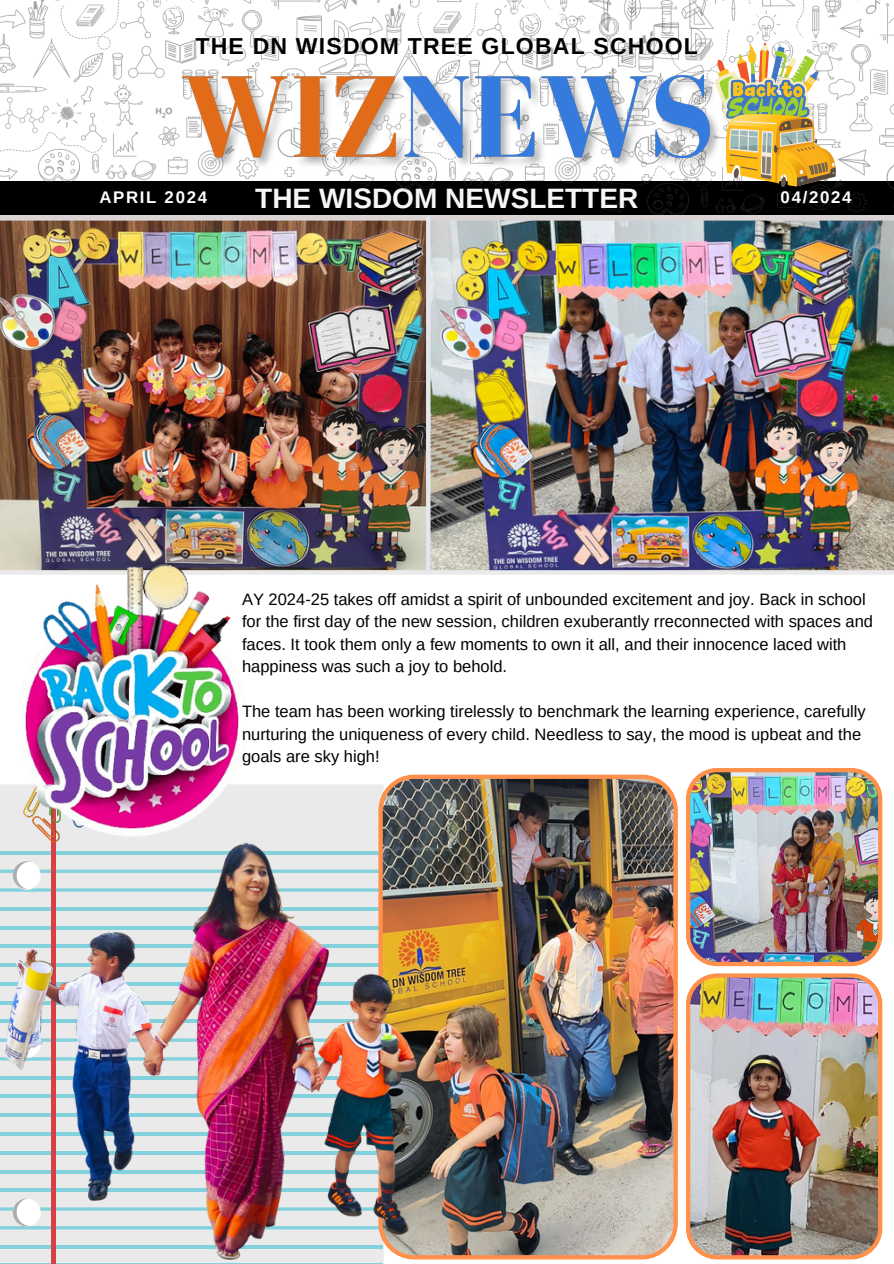
<style>
.page{position:relative;width:894px;height:1264px;background:#fff}
.page>*{position:absolute;margin:0;border:0;box-sizing:border-box;transform-origin:0 0}
.t1{font:700 28.05px "Arimo";color:#f6f6f6}
.t2{font:700 23.1px "Arimo";letter-spacing:.05em;color:#000}
.t3{font:700 16.8px "Arimo";letter-spacing:.1em;color:#fff}
.t4{font:16.5px/22.5px "Arimo";color:#000}
</style>
<div class="page">
<div style="left:0;top:181px;width:893px;height:36px;background:#000"></div>
<img style="left:601px;top:0;width:292px;height:215px">
<img style="left:0;top:0;width:348px;height:183px">
<img style="left:348px;top:0;width:357px;height:189px">
<img style="left:0;top:221px;width:893px;height:349px">
<img style="left:175px;top:53px;width:539px;height:127px">
<img style="left:714px;top:42px;width:123px;height:146px">
<svg style="left:282px;top:570px;width:611px;height:4px;background:#e4e4e5"></svg>
<div style="left:0;top:215px;width:893px;height:6px;background:#d9d3d3"></div>
<div style="left:0;top:784px;width:383px;height:479px;background:#eaeaea"></div>
<hr style="left:0;top:907px;width:383px;height:3px;background:#83d1dc">
<svg style="left:0;top:925px;width:6px;height:4px"></svg>
<hr style="left:0;top:944px;width:383px;height:4px;background:#83d1dc">
<hr style="left:0;top:963px;width:383px;height:3px;background:#83d1dc">
<hr style="left:0;top:982px;width:383px;height:3px;background:#83d1dc">
<svg style="left:0;top:1000px;width:6px;height:4px"></svg>
<hr style="left:0;top:1019px;width:383px;height:4px;background:#83d1dc">
<hr style="left:0;top:1076px;width:383px;height:3px;background:#83d1dc">
<hr style="left:0;top:1094px;width:383px;height:4px;background:#83d1dc">
<hr style="left:0;top:1113px;width:383px;height:3px;background:#83d1dc">
<hr style="left:0;top:1132px;width:383px;height:3px;background:#83d1dc">
<hr style="left:0;top:1151px;width:383px;height:3px;background:#83d1dc">
<svg style="left:0;top:1169px;width:6px;height:4px"></svg>
<svg style="left:0;top:869px;width:6px;height:3px"></svg>
<svg style="left:0;top:888px;width:6px;height:3px"></svg>
<svg style="left:0;top:1038px;width:6px;height:3px"></svg>
<svg style="left:0;top:1057px;width:6px;height:3px"></svg>
<svg style="left:0;top:1207px;width:6px;height:3px"></svg>
<svg style="left:0;top:1226px;width:6px;height:3px"></svg>
<hr style="left:0;top:1188px;width:383px;height:3px;background:#83d1dc">
<svg style="left:0;top:1244px;width:6px;height:4px"></svg>
<hr style="left:0;top:1263px;width:383px;height:1px;background:#83d1dc">
<img style="left:378px;top:774px;width:299px;height:485px">
<img style="left:6px;top:842px;width:410px;height:417px">
<img style="left:686px;top:768px;width:196px;height:198px">
<img style="left:0;top:550px;width:282px;height:317px">
<img style="left:686px;top:973px;width:196px;height:286px">
<hr style="left:426px;top:216px;width:4px;height:356px;background:#e4e6ed">
<p class="t2" style="left:195px;top:33px;width:504px">THE DN WISDOM TREE GLOBAL SCHOOL</p>
<p class="t3" style="left:99px;top:188px;width:109px">APRIL 2024</p>
<p class="t1" style="left:255px;top:183px;width:384px">THE WISDOM NEWSLETTER</p>
<p class="t3" style="left:780px;top:188px;width:72px">04/2024</p>
<p class="t4" style="left:242px;top:588px;width:632px">AY 2024-25 takes off amidst a spirit of unbounded excitement and joy. Back in school for the first day of the new session, children exuberantly rreconnected with spaces and faces. It took them only a few moments to own it all, and their innocence laced with happiness was such a joy to behold.</p>
<p class="t4" style="left:242px;top:700px;width:625px">The team has been working tirelessly to benchmark the learning experience, carefully nurturing the uniqueness of every child. Needless to say, the mood is upbeat and the goals are sky high!</p>
</div>
